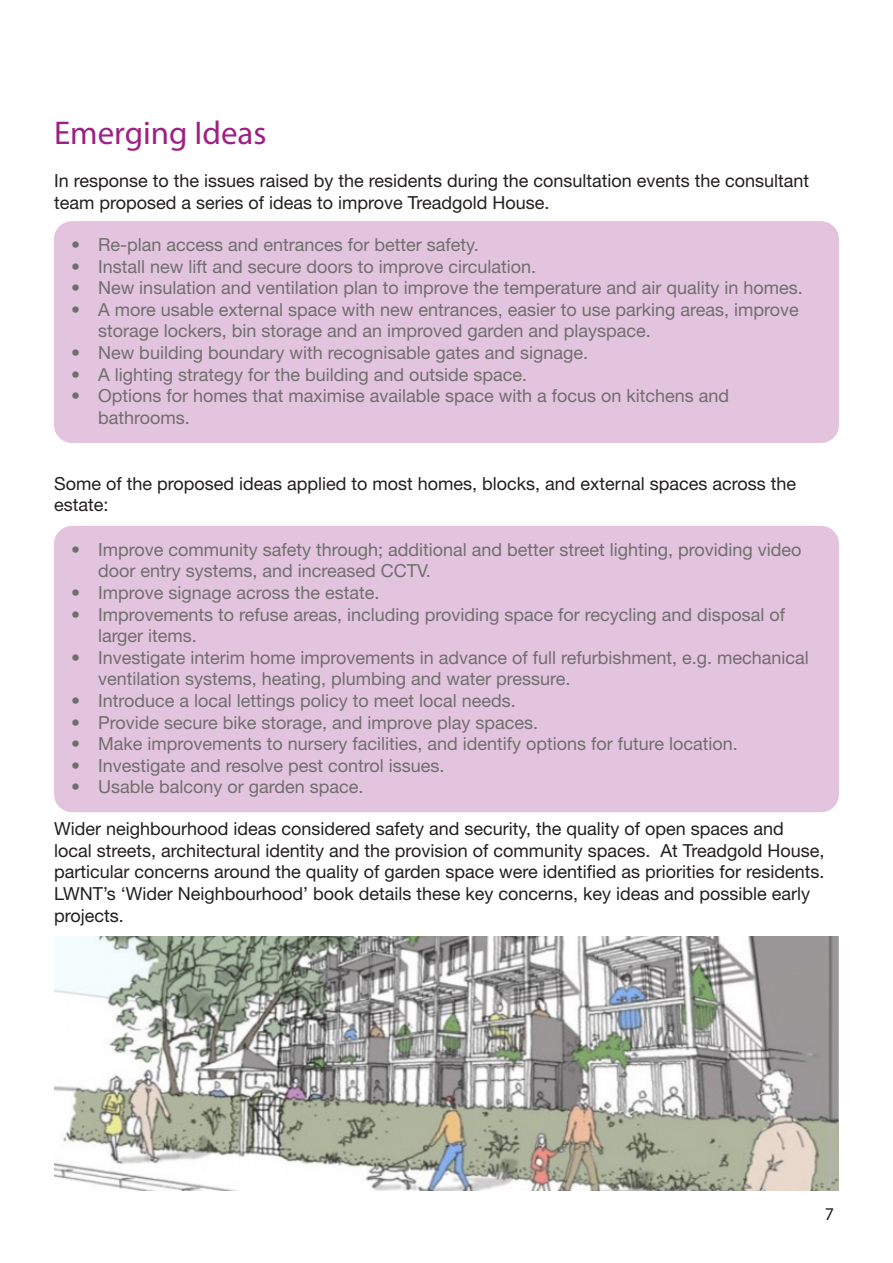
<style>
.page{position:relative;width:893px;height:1263px;background:#fff}
.page>*{position:absolute;margin:0;border:0;box-sizing:border-box;transform-origin:0 0}
.t1{font:33px "Myriad Pro";color:#9e2083}
.t2{font:18px/21.6px "Helvetica Neue LT Pro";color:#231f20}
.t3{font:18px "Myriad Pro";color:#231f20}
</style>
<div class="page">
<div style="left:54px;top:221px;width:785px;height:222px;background:#e3c4de;border-radius:18px"></div>
<div style="left:54px;top:526px;width:785px;height:286px;background:#e3c4de;border-radius:18px"></div>
<img style="left:54px;top:936px;width:785px;height:255px">
<p class="t1" style="left:54px;top:113px;width:214px">Emerging Ideas</p>
<p class="t2" style="left:54px;top:170px;width:757px">In response to the issues raised by the residents during the consultation events the consultant team proposed a series of ideas to improve Treadgold House.</p>
<p class="t2" style="left:71px;top:233px;width:409px">• Re-plan access and entrances for better safety.</p>
<p class="t2" style="left:71px;top:255px;width:467px">• Install new lift and secure doors to improve circulation.</p>
<p class="t2" style="left:71px;top:277px;width:733px">• New insulation and ventilation plan to improve the temperature and air quality in homes.</p>
<p class="t2" style="left:98px;top:298px;width:702px;text-indent:-27px">• A more usable external space with new entrances, easier to use parking areas, improve storage lockers, bin storage and an improved garden and playspace.</p>
<p class="t2" style="left:71px;top:341px;width:519px">• New building boundary with recognisable gates and signage.</p>
<p class="t2" style="left:71px;top:363px;width:458px">• A lighting strategy for the building and outside space.</p>
<p class="t2" style="left:98px;top:385px;width:633px;text-indent:-27px">• Options for homes that maximise available space with a focus on kitchens and bathrooms.</p>
<p class="t2" style="left:54px;top:472px;width:744px">Some of the proposed ideas applied to most homes, blocks, and external spaces across the estate:</p>
<p class="t2" style="left:98px;top:538px;width:705px;text-indent:-27px">• Improve community safety through; additional and better street lighting, providing video door entry systems, and increased CCTV.</p>
<p class="t2" style="left:71px;top:581px;width:310px">• Improve signage across the estate.</p>
<p class="t2" style="left:98px;top:603px;width:689px;text-indent:-27px">• Improvements to refuse areas, including providing space for recycling and disposal of larger items.</p>
<p class="t2" style="left:98px;top:646px;width:712px;text-indent:-27px">• Investigate interim home improvements in advance of full refurbishment, e.g. mechanical ventilation systems, heating, plumbing and water pressure.</p>
<p class="t2" style="left:71px;top:689px;width:446px">• Introduce a local lettings policy to meet local needs.</p>
<p class="t2" style="left:71px;top:711px;width:469px">• Provide secure bike storage, and improve play spaces.</p>
<p class="t2" style="left:71px;top:732px;width:668px">• Make improvements to nursery facilities, and identify options for future location.</p>
<p class="t2" style="left:71px;top:754px;width:375px">• Investigate and resolve pest control issues.</p>
<p class="t2" style="left:71px;top:776px;width:294px">• Usable balcony or garden space.</p>
<p class="t2" style="left:54px;top:818px;width:772px">Wider neighbourhood ideas considered safety and security, the quality of open spaces and local streets, architectural identity and the provision of community spaces. At Treadgold House, particular concerns around the quality of garden space were identified as priorities for residents.<br>LWNT’s ‘Wider Neighbourhood’ book details these key concerns, key ideas and possible early projects.</p>
<p class="t3" style="left:825px;top:1202px;width:11px">7</p>
</div>
